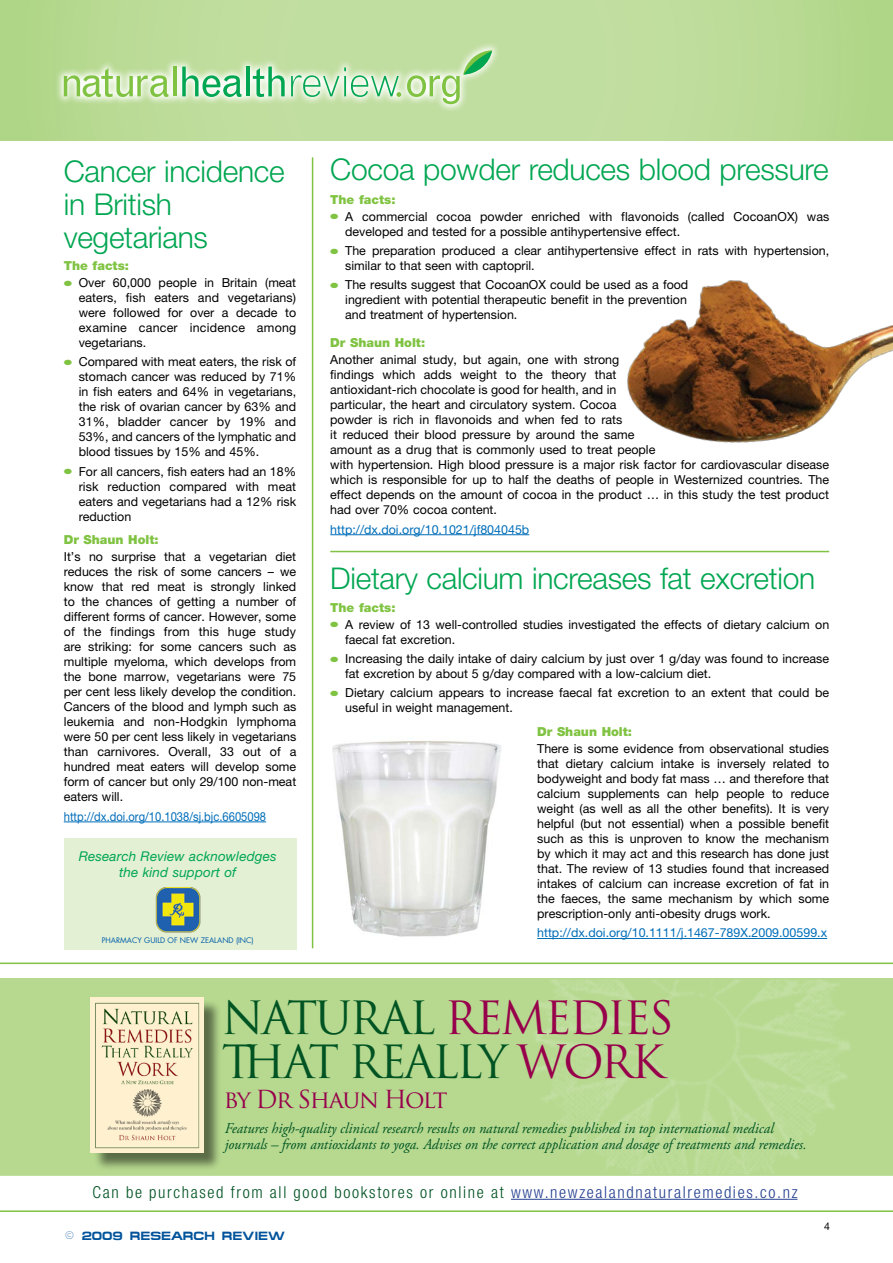
<style>
.page{position:relative;width:893px;height:1263px;background:#fff}
.page>*{position:absolute;margin:0;border:0;box-sizing:border-box;transform-origin:0 0}
.t1{font:44.7px/44.7px "Trajan Pro";letter-spacing:-.06em;color:#005322}
.t2{font:300 30px/33px "Helvetica Neue LT Pro";letter-spacing:-.01em;color:#00a651}
.t3{font:24.15px "Trajan Pro";letter-spacing:-.07em;color:#97004b}
.t4{font:300 condensed 16.5px "Helvetica Neue LT Pro";letter-spacing:.1em;color:#005322}
.t5{font:italic 15px/16px "Adobe Garamond Pro";color:#005322;scale:.96 1}
.t6{font:italic 13.5px/16.5px "Helvetica Neue LT Pro";letter-spacing:.01em;color:#00a651;text-align:center}
.t7{font:12.45px/15px "Helvetica Neue LT Pro";color:#000;text-align:justify}
.t8{font:12.45px "Helvetica Neue LT Pro";color:#006eb9}
.t9{font:900 12.45px "Helvetica Neue LT Pro";color:#80c342}
.t10{font:12.45px "Helvetica Neue LT Pro";color:#006eb9;scale:.9 1}
.t11{font:700 12px "Micro Extended";color:#00539b}
.t12{font:10.5px "Helvetica Neue LT Pro";color:#000}
.t13{font:7.5px "Futura";color:#005daa}
.s1{color:#80c342}
.s2{color:#97004b}
.s3{color:#25408f}
.s4{font-size:13.5px}
</style>
<div class="page">
<hr style="left:64px;top:821px;width:202px;height:1px;background:#006eb9">
<svg style="left:0;top:0;width:893px;height:140px;background:#bbdb98"></svg>
<svg style="left:54px;top:40px;width:445px;height:71px;background:#c2dfa3"></svg>
<svg style="left:64px;top:68px;width:104px;height:29px;background:#c2e1a4"></svg>
<hr style="left:173px;top:67px;width:4px;height:29px;background:#80c342">
<svg style="left:182px;top:67px;width:59px;height:30px;background:#98d7a8"></svg>
<hr style="left:246px;top:67px;width:4px;height:29px;background:#00a651">
<svg style="left:253px;top:67px;width:32px;height:30px"></svg>
<svg style="left:407px;top:50px;width:85px;height:54px;background:#badda2"></svg>
<svg style="left:291px;top:67px;width:110px;height:30px;background:#bbe2ba"></svg>
<hr style="left:330px;top:551px;width:499px;height:1px;background:#80c342">
<hr style="left:537px;top:938px;width:290px;height:1px;background:#006eb9">
<hr style="left:312px;top:157px;width:1px;height:791px;background:#80c342">
<div style="left:64px;top:838px;width:232px;height:112px;background:#e3f0d4"></div>
<img style="left:155px;top:888px;width:46px;height:45px">
<svg style="left:0;top:978px;width:893px;height:198px;background:#b7d990"></svg>
<div style="left:93px;top:999px;width:128px;height:172px;background:#000;opacity:.5"></div>
<img style="left:91px;top:997px;width:112px;height:155px">
<hr style="left:511px;top:1199px;width:286px;height:1px;background:#25408f">
<hr style="left:0;top:962px;width:893px;height:2px;background:#80c342">
<hr style="left:0;top:1210px;width:893px;height:2px;background:#80c342">
<hr style="left:330px;top:534px;width:199px;height:1px;background:#006eb9">
<img style="left:627px;top:280px;width:266px;height:163px">
<img style="left:332px;top:741px;width:170px;height:196px">
<h2 class="t2" style="left:64px;top:154px;width:222px">Cancer incidence in British vegetarians</h2>
<p class="t9" style="left:64px;top:258px;width:67px">The facts:</p>
<p class="t7" style="left:79px;top:275px;width:219px;text-indent:-15px"><span class="s1">●</span> Over 60,000 people in Britain (meat eaters, fish eaters and vegetarians) were followed for over a decade to examine cancer incidence among vegetarians.</p>
<p class="t7" style="left:79px;top:354px;width:219px;text-indent:-15px"><span class="s1">●</span> Compared with meat eaters, the risk of stomach cancer was reduced by 71% in fish eaters and 64% in vegetarians, the risk of ovarian cancer by 63% and 31%, bladder cancer by 19% and 53%, and cancers of the lymphatic and blood tissues by 15% and 45%.</p>
<p class="t7" style="left:79px;top:464px;width:219px;text-indent:-15px"><span class="s1">●</span> For all cancers, fish eaters had an 18% risk reduction compared with meat eaters and vegetarians had a 12% risk reduction</p>
<p class="t9" style="left:64px;top:532px;width:96px">Dr Shaun Holt:</p>
<p class="t7" style="left:64px;top:549px;width:234px">It’s no surprise that a vegetarian diet reduces the risk of some cancers – we know that red meat is strongly linked to the chances of getting a number of different forms of cancer. However, some of the findings from this huge study are striking: for some cancers such as multiple myeloma, which develops from the bone marrow, vegetarians were 75 per cent less likely develop the condition.<br>Cancers of the blood and lymph such as leukemia and non-Hodgkin lymphoma were 50 per cent less likely in vegetarians than carnivores. Overall, 33 out of a hundred meat eaters will develop some form of cancer but only 29/100 non-meat eaters will.</p>
<p class="t10" style="left:64px;top:809px;width:226px">http://dx.doi.org/10.1038/sj.bjc.6605098</p>
<p class="t6" style="left:79px;top:847px;width:199px">Research Review acknowledges the kind support of</p>
<p class="t13" style="left:102px;top:935px;width:154px">PHARMACY GUILD OF NEW ZEALAND (INC)</p>
<h2 class="t2" style="left:330px;top:152px;width:500px">Cocoa powder reduces blood pressure</h2>
<p class="t9" style="left:330px;top:192px;width:67px">The facts:</p>
<p class="t7" style="left:345px;top:209px;width:486px;text-indent:-15px"><span class="s1">●</span> A commercial cocoa powder enriched with flavonoids (called CocoanOX) was developed and tested for a possible antihypertensive effect.</p>
<p class="t7" style="left:345px;top:243px;width:485px;text-indent:-15px"><span class="s1">●</span> The preparation produced a clear antihypertensive effect in rats with hypertension, similar to that seen with captopril.</p>
<p class="t7" style="left:345px;top:277px;width:345px;text-indent:-15px"><span class="s1">●</span> The results suggest that CocoanOX could be used as a food ingredient with potential therapeutic benefit in the prevention and treatment of hypertension.</p>
<p class="t9" style="left:330px;top:335px;width:96px">Dr Shaun Holt:</p>
<p class="t7" style="left:330px;top:352px;width:500px;text-align:left">Another animal study, but again, one with strong<br>findings which adds weight to the theory that<br>antioxidant-rich chocolate is good for health, and in<br>particular, the heart and circulatory system. Cocoa<br>powder is rich in flavonoids and when fed to rats<br>it reduced their blood pressure by around the same<br>amount as a drug that is commonly used to treat people<br>with hypertension. High blood pressure is a major risk factor for cardiovascular disease which is responsible for up to half the deaths of people in Westernized countries. The effect depends on the amount of cocoa in the product … in this study the test product had over 70% cocoa content.</p>
<p class="t8" style="left:330px;top:522px;width:201px">http://dx.doi.org/10.1021/jf804045b</p>
<h2 class="t2" style="left:330px;top:561px;width:486px">Dietary calcium increases fat excretion</h2>
<p class="t9" style="left:330px;top:600px;width:67px">The facts:</p>
<p class="t7" style="left:345px;top:617px;width:485px;text-indent:-15px"><span class="s1">●</span> A review of 13 well-controlled studies investigated the effects of dietary calcium on faecal fat excretion.</p>
<p class="t7" style="left:345px;top:651px;width:485px;text-indent:-15px"><span class="s1">●</span> Increasing the daily intake of dairy calcium by just over 1 g/day was found to increase fat excretion by about 5 g/day compared with a low-calcium diet.</p>
<p class="t7" style="left:345px;top:685px;width:485px;text-indent:-15px"><span class="s1">●</span> Dietary calcium appears to increase faecal fat excretion to an extent that could be useful in weight management.</p>
<p class="t9" style="left:537px;top:724px;width:96px">Dr Shaun Holt:</p>
<p class="t7" style="left:537px;top:741px;width:293px">There is some evidence from observational studies that dietary calcium intake is inversely related to bodyweight and body fat mass … and therefore that calcium supplements can help people to reduce weight (as well as all the other benefits). It is very helpful (but not essential) when a possible benefit such as this is unproven to know the mechanism by which it may act and this research has done just that. The review of 13 studies found that increased intakes of calcium can increase excretion of fat in the faeces, the same mechanism by which some prescription-only anti-obesity drugs work.</p>
<p class="t8" style="left:537px;top:925px;width:291px">http://dx.doi.org/10.1111/j.1467-789X.2009.00599.x</p>
<h1 class="t1" style="left:222px;top:995px;width:453px">NATURAL <span class="s2">REMEDIES<br></span>THAT REALLY <span class="s2">WORK</span></h1>
<h3 class="t3" style="left:224px;top:1083px;width:225px">by Dr Shaun Holt</h3>
<p class="t5" style="left:225px;top:1121px;width:608px">Features high-quality clinical research results on natural remedies published in top international medical journals – from antioxidants to yoga. Advises on the correct application and dosage of treatments and remedies.</p>
<h3 class="t4" style="left:93px;top:1182px;width:706px">Can be purchased from all good bookstores or online at <span class="s3">www.newzealandnaturalremedies.co.nz</span></h3>
<p class="t11" style="left:65px;top:1229px;width:221px"><span class="s4">©</span> 2009 RESEARCH REVIEW</p>
<p class="t12" style="left:824px;top:1220px;width:7px">4</p>
</div>
